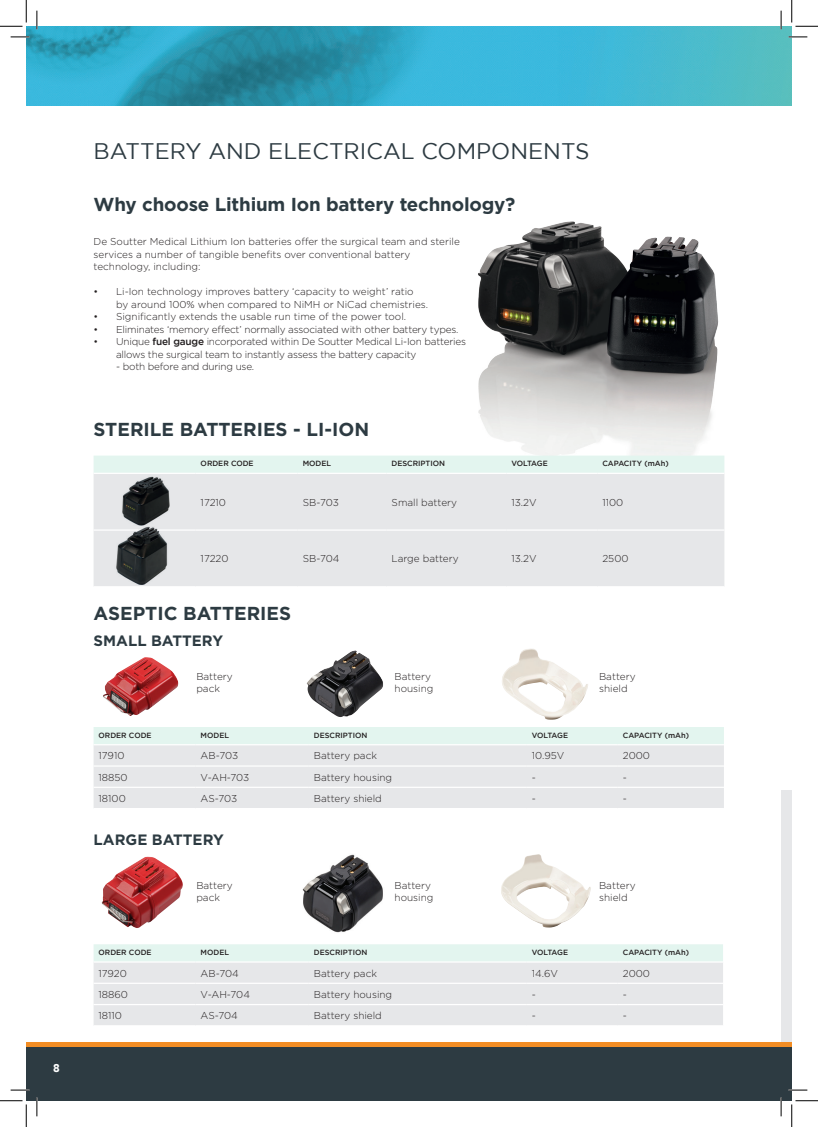
<style>
.page{position:relative;width:818px;height:1127px;background:#fff}
.page>*{position:absolute;margin:0;border:0;box-sizing:border-box;transform-origin:0 0}
.t1{font:22.5px "Gotham";color:#2d3b42}
.t2{font:700 18.75px "Gotham";letter-spacing:-.01em;color:#2d3b42}
.t3{font:700 15px "Gotham";color:#2d3b42}
.t4{font:900 11.25px "Avenir";color:#fff}
.t5{font:300 10px/12.5px "Gotham";color:#231f20}
.t6{font:300 10px/12.5px "Gotham";letter-spacing:-.02em;color:#231f20}
.t7{font:500 7.5px "Gotham";color:#231f20}
.t8{font:500 7.5px "Gotham";letter-spacing:-.045em;color:#231f20}
.s1{font-weight:500}
</style>
<div class="page">
<img style="left:478px;top:221px;width:247px;height:271px">
<div style="left:781px;top:790px;width:11px;height:310px;background:#e6e7e9"></div>
<img style="left:26px;top:26px;width:766px;height:80px">
<div style="left:26px;top:1044px;width:766px;height:56px;background:#2d3b42"></div>
<hr style="left:26px;top:1042px;width:766px;height:4px;background:#f28d24">
<div style="left:94px;top:455px;width:630px;height:17px;background:#e3f5ef"></div>
<div style="left:94px;top:474px;width:630px;height:112px;background:#e6e7e9"></div>
<hr style="left:387px;top:472px;width:119px;height:2px;background:#fff">
<hr style="left:506px;top:472px;width:91px;height:2px;background:#fff">
<hr style="left:597px;top:472px;width:127px;height:2px;background:#fff">
<hr style="left:94px;top:529px;width:102px;height:1px;background:#fff">
<hr style="left:196px;top:529px;width:102px;height:1px;background:#fff">
<hr style="left:298px;top:529px;width:89px;height:1px;background:#fff">
<hr style="left:387px;top:529px;width:119px;height:1px;background:#fff">
<hr style="left:506px;top:529px;width:91px;height:1px;background:#fff">
<hr style="left:597px;top:529px;width:127px;height:1px;background:#fff">
<div style="left:94px;top:727px;width:630px;height:17px;background:#e3f5ef"></div>
<div style="left:94px;top:745px;width:630px;height:62px;background:#e6e7e9"></div>
<hr style="left:94px;top:765px;width:102px;height:1px;background:#fff">
<hr style="left:196px;top:765px;width:113px;height:1px;background:#fff">
<hr style="left:309px;top:765px;width:218px;height:1px;background:#fff">
<hr style="left:527px;top:765px;width:91px;height:1px;background:#fff">
<hr style="left:618px;top:765px;width:106px;height:1px;background:#fff">
<hr style="left:94px;top:786px;width:102px;height:1px;background:#fff">
<hr style="left:196px;top:786px;width:113px;height:1px;background:#fff">
<hr style="left:309px;top:786px;width:218px;height:1px;background:#fff">
<hr style="left:527px;top:786px;width:91px;height:1px;background:#fff">
<hr style="left:618px;top:786px;width:106px;height:1px;background:#fff">
<div style="left:94px;top:944px;width:629px;height:17px;background:#e3f5ef"></div>
<div style="left:94px;top:962px;width:629px;height:62px;background:#e6e7e9"></div>
<hr style="left:94px;top:982px;width:102px;height:1px;background:#fff">
<hr style="left:196px;top:982px;width:113px;height:1px;background:#fff">
<hr style="left:309px;top:982px;width:218px;height:1px;background:#fff">
<hr style="left:527px;top:982px;width:91px;height:1px;background:#fff">
<hr style="left:618px;top:982px;width:105px;height:1px;background:#fff">
<hr style="left:94px;top:1003px;width:102px;height:1px;background:#fff">
<hr style="left:196px;top:1003px;width:113px;height:1px;background:#fff">
<hr style="left:309px;top:1003px;width:218px;height:1px;background:#fff">
<hr style="left:527px;top:1003px;width:91px;height:1px;background:#fff">
<hr style="left:618px;top:1003px;width:105px;height:1px;background:#fff">
<img style="left:307px;top:650px;width:76px;height:67px">
<img style="left:302px;top:854px;width:81px;height:79px">
<img style="left:103px;top:657px;width:75px;height:58px">
<img style="left:102px;top:856px;width:81px;height:71px">
<img style="left:502px;top:648px;width:86px;height:71px">
<img style="left:501px;top:854px;width:90px;height:73px">
<img style="left:114px;top:526px;width:55px;height:58px">
<img style="left:119px;top:474px;width:54px;height:54px">
<svg style="left:11px;top:36px;width:18px;height:2px"></svg>
<svg style="left:788px;top:36px;width:19px;height:2px"></svg>
<svg style="left:11px;top:1089px;width:18px;height:1px"></svg>
<svg style="left:788px;top:1089px;width:19px;height:1px"></svg>
<svg style="left:36px;top:11px;width:2px;height:18px"></svg>
<svg style="left:36px;top:1097px;width:2px;height:18px"></svg>
<svg style="left:780px;top:11px;width:2px;height:18px"></svg>
<svg style="left:780px;top:1097px;width:2px;height:18px"></svg>
<svg style="left:0;top:0;width:27px;height:27px"></svg>
<svg style="left:0;top:1100px;width:27px;height:26px"></svg>
<svg style="left:791px;top:0;width:27px;height:27px"></svg>
<svg style="left:791px;top:1100px;width:27px;height:26px"></svg>
<p class="t4" style="left:53px;top:1058px;width:8px">8</p>
<p class="t1" style="left:94px;top:138px;width:498px">BATTERY AND ELECTRICAL COMPONENTS</p>
<p class="t2" style="left:94px;top:194px;width:423px">Why choose Lithium Ion battery technology?</p>
<p class="t5" style="left:94px;top:235px;width:368px">De Soutter Medical Lithium Ion batteries offer the surgical team and sterile services a number of tangible benefits over conventional battery technology, including:</p>
<p class="t5" style="left:116px;top:285px;width:314px;text-indent:-22px">• Li-Ion technology improves battery ‘capacity to weight’ ratio by around 100% when compared to NiMH or NiCad chemistries.</p>
<p class="t5" style="left:94px;top:310px;width:314px">• Significantly extends the usable run time of the power tool.</p>
<p class="t6" style="left:94px;top:322px;width:366px">• Eliminates ‘memory effect’ normally associated with other battery types.</p>
<p class="t6" style="left:116px;top:335px;width:352px;text-indent:-22px">• Unique <span class="s1">fuel gauge</span> incorporated within De Soutter Medical Li-Ion batteries allows the surgical team to instantly assess the battery capacity</p>
<p class="t6" style="left:116px;top:360px;width:140px">- both before and during use.</p>
<p class="t2" style="left:94px;top:418px;width:277px">STERILE BATTERIES - LI-ION</p>
<p class="t7" style="left:201px;top:459px;width:55px">ORDER CODE</p>
<p class="t7" style="left:303px;top:459px;width:30px">MODEL</p>
<p class="t7" style="left:392px;top:459px;width:55px">DESCRIPTION</p>
<p class="t8" style="left:511px;top:459px;width:38px">VOLTAGE</p>
<p class="t7" style="left:602px;top:459px;width:68px">CAPACITY (mAh)</p>
<p class="t5" style="left:201px;top:495px;width:27px">17210</p>
<p class="t5" style="left:303px;top:495px;width:38px">SB-703</p>
<p class="t5" style="left:392px;top:495px;width:67px">Small battery</p>
<p class="t5" style="left:511px;top:495px;width:27px">13.2V</p>
<p class="t5" style="left:602px;top:495px;width:22px">1100</p>
<p class="t5" style="left:201px;top:552px;width:29px">17220</p>
<p class="t5" style="left:303px;top:552px;width:38px">SB-704</p>
<p class="t5" style="left:392px;top:552px;width:68px">Large battery</p>
<p class="t5" style="left:511px;top:552px;width:27px">13.2V</p>
<p class="t5" style="left:602px;top:552px;width:28px">2500</p>
<p class="t2" style="left:94px;top:602px;width:199px">ASEPTIC BATTERIES</p>
<p class="t3" style="left:94px;top:631px;width:131px">SMALL BATTERY</p>
<p class="t5" style="left:196px;top:669px;width:38px">Battery</p>
<p class="t5" style="left:196px;top:681px;width:25px">pack</p>
<p class="t5" style="left:394px;top:669px;width:38px">Battery</p>
<p class="t5" style="left:394px;top:681px;width:40px">housing</p>
<p class="t5" style="left:599px;top:669px;width:38px">Battery</p>
<p class="t5" style="left:599px;top:681px;width:30px">shield</p>
<p class="t7" style="left:99px;top:730px;width:55px">ORDER CODE</p>
<p class="t7" style="left:201px;top:730px;width:30px">MODEL</p>
<p class="t7" style="left:314px;top:730px;width:55px">DESCRIPTION</p>
<p class="t8" style="left:532px;top:730px;width:38px">VOLTAGE</p>
<p class="t7" style="left:623px;top:730px;width:68px">CAPACITY (mAh)</p>
<p class="t5" style="left:99px;top:749px;width:27px">17910</p>
<p class="t5" style="left:201px;top:749px;width:39px">AB-703</p>
<p class="t5" style="left:314px;top:749px;width:65px">Battery pack</p>
<p class="t5" style="left:532px;top:749px;width:34px">10.95V</p>
<p class="t5" style="left:623px;top:749px;width:29px">2000</p>
<p class="t5" style="left:99px;top:770px;width:31px">18850</p>
<p class="t5" style="left:201px;top:770px;width:50px">V-AH-703</p>
<p class="t5" style="left:314px;top:770px;width:80px">Battery housing</p>
<p class="t5" style="left:532px;top:770px;width:6px">-</p>
<p class="t5" style="left:623px;top:770px;width:6px">-</p>
<p class="t5" style="left:99px;top:791px;width:29px">18100</p>
<p class="t5" style="left:201px;top:791px;width:38px">AS-703</p>
<p class="t5" style="left:314px;top:791px;width:70px">Battery shield</p>
<p class="t5" style="left:532px;top:791px;width:6px">-</p>
<p class="t5" style="left:623px;top:791px;width:6px">-</p>
<p class="t3" style="left:94px;top:830px;width:132px">LARGE BATTERY</p>
<p class="t5" style="left:196px;top:879px;width:38px">Battery</p>
<p class="t5" style="left:196px;top:891px;width:25px">pack</p>
<p class="t5" style="left:394px;top:879px;width:38px">Battery</p>
<p class="t5" style="left:394px;top:891px;width:40px">housing</p>
<p class="t5" style="left:599px;top:879px;width:38px">Battery</p>
<p class="t5" style="left:599px;top:891px;width:30px">shield</p>
<p class="t7" style="left:99px;top:947px;width:55px">ORDER CODE</p>
<p class="t7" style="left:201px;top:947px;width:30px">MODEL</p>
<p class="t7" style="left:314px;top:947px;width:55px">DESCRIPTION</p>
<p class="t8" style="left:532px;top:947px;width:38px">VOLTAGE</p>
<p class="t7" style="left:623px;top:947px;width:68px">CAPACITY (mAh)</p>
<p class="t5" style="left:99px;top:966px;width:30px">17920</p>
<p class="t5" style="left:201px;top:966px;width:40px">AB-704</p>
<p class="t5" style="left:314px;top:966px;width:65px">Battery pack</p>
<p class="t5" style="left:532px;top:966px;width:28px">14.6V</p>
<p class="t5" style="left:623px;top:966px;width:29px">2000</p>
<p class="t5" style="left:99px;top:987px;width:31px">18860</p>
<p class="t5" style="left:201px;top:987px;width:51px">V-AH-704</p>
<p class="t5" style="left:314px;top:987px;width:80px">Battery housing</p>
<p class="t5" style="left:532px;top:987px;width:6px">-</p>
<p class="t5" style="left:623px;top:987px;width:6px">-</p>
<p class="t5" style="left:99px;top:1008px;width:25px">18110</p>
<p class="t5" style="left:201px;top:1008px;width:39px">AS-704</p>
<p class="t5" style="left:314px;top:1008px;width:70px">Battery shield</p>
<p class="t5" style="left:532px;top:1008px;width:6px">-</p>
<p class="t5" style="left:623px;top:1008px;width:6px">-</p>
</div>
